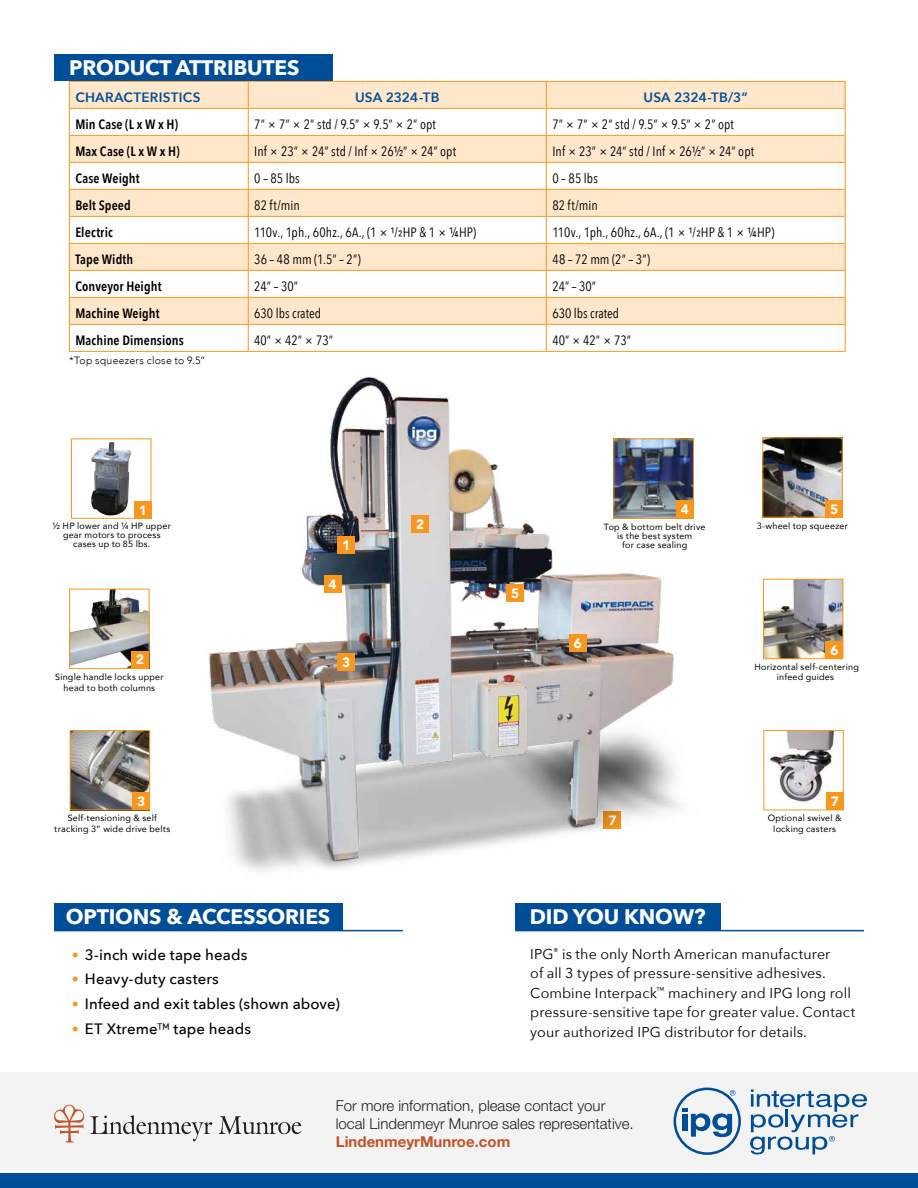
<style>
.page{position:relative;width:918px;height:1188px;background:#fff}
.page>*{position:absolute;margin:0;border:0;box-sizing:border-box;transform-origin:0 0}
.t1{font:700 21px "Avenir Next";letter-spacing:-.01em;color:#fff}
.t2{font:500 15px "Avenir Next";letter-spacing:.005em;color:#000}
.t3{font:300 15px/18px "Helvetica Neue LT Std";color:#231f20}
.t4{font:700 15px "Helvetica Neue LT Std";color:#c35428}
.t5{font:14.25px/19.5px "Avenir Next";letter-spacing:.005em;color:#000}
.t6{font:13.5px "Avenir Next Condensed";color:#000}
.t7{font:600 13.5px "Avenir Next Condensed";letter-spacing:.01em;color:#000}
.t8{font:600 13.5px "Avenir Next";letter-spacing:.015em;color:#004e98}
.t9{font:900 13.5px "Avenir";color:#fff}
.t10{font:300 10.5px "Avenir";letter-spacing:.025em;color:#000}
.t11{font:9px/9px "Avenir";letter-spacing:.025em;color:#000;text-align:center}
.s1{font-family:"DIN Pro";color:#f8971d}
.s2{font-family:"DIN Pro";font-weight:400}
</style>
<div class="page">
<hr style="left:69px;top:81px;width:179px;height:1px;background:#f8971d">
<hr style="left:248px;top:81px;width:298px;height:1px;background:#f8971d">
<hr style="left:546px;top:81px;width:300px;height:1px;background:#f8971d">
<hr style="left:69px;top:351px;width:179px;height:1px;background:#f8971d">
<hr style="left:546px;top:351px;width:300px;height:1px;background:#f8971d">
<svg style="left:69px;top:82px;width:777px;height:269px"></svg>
<div style="left:0;top:1072px;width:918px;height:98px;background:#f1f1f2"></div>
<div style="left:0;top:1174px;width:918px;height:14px;background:#004e98"></div>
<div style="left:54px;top:54px;width:279px;height:27px;background:#004e98"></div>
<svg style="left:750px;top:1089px;width:117px;height:66px"></svg>
<svg style="left:674px;top:1088px;width:67px;height:67px"></svg>
<img style="left:71px;top:591px;width:77px;height:76px">
<div style="left:69px;top:589px;width:81px;height:80px;border:1px solid #f8971d"></div>
<div style="left:132px;top:651px;width:17px;height:17px;background:#f8971d"></div>
<img style="left:91px;top:442px;width:41px;height:74px">
<div style="left:71px;top:438px;width:80px;height:81px;border:1px solid #f8971d"></div>
<div style="left:134px;top:501px;width:17px;height:17px;background:#f8971d"></div>
<img style="left:764px;top:439px;width:77px;height:77px">
<div style="left:762px;top:437px;width:81px;height:81px;border:1px solid #f8971d"></div>
<div style="left:826px;top:500px;width:17px;height:17px;background:#f8971d"></div>
<div style="left:54px;top:903px;width:288px;height:27px;background:#004e98"></div>
<hr style="left:54px;top:930px;width:349px;height:1px;background:#004e98">
<div style="left:515px;top:903px;width:205px;height:27px;background:#004e98"></div>
<hr style="left:515px;top:930px;width:349px;height:1px;background:#004e98">
<img style="left:72px;top:732px;width:76px;height:76px">
<div style="left:70px;top:730px;width:80px;height:80px;border:1px solid #f8971d"></div>
<div style="left:133px;top:793px;width:17px;height:17px;background:#f8971d"></div>
<img style="left:765px;top:581px;width:76px;height:76px">
<div style="left:763px;top:579px;width:80px;height:80px;border:1px solid #f8971d"></div>
<div style="left:826px;top:641px;width:17px;height:17px;background:#f8971d"></div>
<img style="left:766px;top:732px;width:76px;height:70px">
<div style="left:763px;top:730px;width:81px;height:80px;border:1px solid #f8971d"></div>
<div style="left:826px;top:793px;width:17px;height:17px;background:#f8971d"></div>
<img style="left:148px;top:321px;width:613px;height:599px">
<div style="left:338px;top:536px;width:17px;height:18px;background:#f8971d"></div>
<div style="left:411px;top:515px;width:18px;height:17px;background:#f8971d"></div>
<div style="left:338px;top:653px;width:17px;height:17px;background:#f8971d"></div>
<div style="left:507px;top:584px;width:17px;height:17px;background:#f8971d"></div>
<div style="left:324px;top:576px;width:17px;height:17px;background:#f8971d"></div>
<div style="left:569px;top:634px;width:17px;height:18px;background:#f8971d"></div>
<svg style="left:54px;top:1105px;width:30px;height:37px"></svg>
<svg style="left:90px;top:1115px;width:122px;height:26px"></svg>
<svg style="left:219px;top:1116px;width:82px;height:18px"></svg>
<p class="t1" style="left:69px;top:49px;width:232px">PRODUCT ATTRIBUTES</p>
<p class="t8" style="left:75px;top:85px;width:127px">CHARACTERISTICS</p>
<p class="t8" style="left:355px;top:85px;width:86px">USA 2324-TB</p>
<p class="t8" style="left:644px;top:85px;width:106px">USA 2324-TB/3”</p>
<p class="t7" style="left:75px;top:112px;width:104px">Min Case (L x W x H)</p>
<p class="t6" style="left:254px;top:112px;width:183px">7” × 7” × 2” std / 9.5” × 9.5” × 2” opt</p>
<p class="t6" style="left:552px;top:112px;width:183px">7” × 7” × 2” std / 9.5” × 9.5” × 2” opt</p>
<p class="t7" style="left:75px;top:139px;width:106px">Max Case (L x W x H)</p>
<p class="t6" style="left:254px;top:139px;width:203px">Inf × 23” × 24” std / Inf × 26½” × 24” opt</p>
<p class="t6" style="left:552px;top:139px;width:203px">Inf × 23” × 24” std / Inf × 26½” × 24” opt</p>
<p class="t7" style="left:75px;top:166px;width:66px">Case Weight</p>
<p class="t6" style="left:254px;top:166px;width:47px">0 – 85 lbs</p>
<p class="t6" style="left:552px;top:166px;width:47px">0 – 85 lbs</p>
<p class="t7" style="left:75px;top:193px;width:57px">Belt Speed</p>
<p class="t6" style="left:254px;top:193px;width:47px">82 ft/min</p>
<p class="t6" style="left:552px;top:193px;width:47px">82 ft/min</p>
<p class="t7" style="left:75px;top:220px;width:39px">Electric</p>
<p class="t6" style="left:254px;top:220px;width:224px">110v., 1ph., 60hz., 6A., (1 × ¹/²HP &amp; 1 × ¼HP)</p>
<p class="t6" style="left:552px;top:220px;width:224px">110v., 1ph., 60hz., 6A., (1 × ¹/²HP &amp; 1 × ¼HP)</p>
<p class="t7" style="left:75px;top:247px;width:59px">Tape Width</p>
<p class="t6" style="left:254px;top:247px;width:108px">36 – 48 mm (1.5” – 2”)</p>
<p class="t6" style="left:552px;top:247px;width:99px">48 – 72 mm (2” – 3”)</p>
<p class="t7" style="left:75px;top:274px;width:88px">Conveyor Height</p>
<p class="t6" style="left:254px;top:274px;width:45px">24” – 30”</p>
<p class="t6" style="left:552px;top:274px;width:45px">24” – 30”</p>
<p class="t7" style="left:75px;top:301px;width:86px">Machine Weight</p>
<p class="t6" style="left:254px;top:301px;width:68px">630 lbs crated</p>
<p class="t6" style="left:552px;top:301px;width:68px">630 lbs crated</p>
<p class="t7" style="left:75px;top:328px;width:110px">Machine Dimensions</p>
<p class="t6" style="left:254px;top:328px;width:80px">40” × 42” × 73”</p>
<p class="t6" style="left:552px;top:328px;width:80px">40” × 42” × 73”</p>
<p class="t10" style="left:69px;top:355px;width:138px">*Top squeezers close to 9.5”</p>
<p class="t9" style="left:139px;top:498px;width:9px">1</p>
<p class="t9" style="left:681px;top:498px;width:9px">4</p>
<p class="t9" style="left:830px;top:497px;width:9px">5</p>
<p class="t11" style="left:53px;top:521px;width:120px">½ HP lower and ¼ HP upper gear motors to process cases up to 85 lbs.</p>
<p class="t9" style="left:136px;top:648px;width:9px">2</p>
<p class="t11" style="left:55px;top:671px;width:110px;line-height:10.8px">Single handle locks upper head to both columns</p>
<p class="t9" style="left:137px;top:790px;width:9px">3</p>
<p class="t11" style="left:54px;top:813px;width:118px;line-height:10.5px">Self-tensioning &amp; self tracking 3” wide drive belts</p>
<p class="t9" style="left:342px;top:534px;width:9px">1</p>
<p class="t9" style="left:329px;top:573px;width:9px">4</p>
<p class="t9" style="left:342px;top:651px;width:9px">3</p>
<p class="t1" style="left:66px;top:898px;width:266px">OPTIONS &amp; ACCESSORIES</p>
<p class="t2" style="left:71px;top:942px;width:177px"><span class="s1">•</span> 3-inch wide tape heads</p>
<p class="t2" style="left:71px;top:966px;width:149px"><span class="s1">•</span> Heavy-duty casters</p>
<p class="t2" style="left:71px;top:991px;width:270px"><span class="s1">•</span> Infeed and exit tables (shown above)</p>
<p class="t2" style="left:71px;top:1016px;width:181px"><span class="s1">•</span> ET Xtreme<span class="s2">™</span> tape heads</p>
<p class="t9" style="left:416px;top:512px;width:9px">2</p>
<p class="t9" style="left:511px;top:582px;width:9px">5</p>
<p class="t11" style="left:604px;top:522px;width:103px">Top &amp; bottom belt drive is the best system<br>for case sealing</p>
<p class="t9" style="left:574px;top:632px;width:9px">6</p>
<p class="t11" style="left:757px;top:521px;width:93px">3-wheel top squeezer</p>
<p class="t9" style="left:830px;top:639px;width:9px">6</p>
<p class="t11" style="left:755px;top:661px;width:106px;line-height:10.5px">Horizontal self-centering infeed guides</p>
<p class="t9" style="left:608px;top:808px;width:9px">7</p>
<p class="t1" style="left:530px;top:898px;width:177px">DID YOU KNOW?</p>
<p class="t9" style="left:831px;top:790px;width:9px">7</p>
<p class="t11" style="left:768px;top:812px;width:75px;line-height:10.8px">Optional swivel &amp; locking casters</p>
<p class="t5" style="left:530px;top:944px;width:327px">IPG<sup>®</sup> is the only North American manufacturer<br>of all 3 types of pressure-sensitive adhesives.<br>Combine Interpack<sup>™</sup> machinery and IPG long roll pressure-sensitive tape for greater value. Contact your authorized IPG distributor for details.</p>
<p class="t3" style="left:336px;top:1096px;width:299px">For more information, please contact your local Lindenmeyr Munroe sales representative.</p>
<p class="t4" style="left:336px;top:1132px;width:176px">LindenmeyrMunroe.com</p>
</div>
